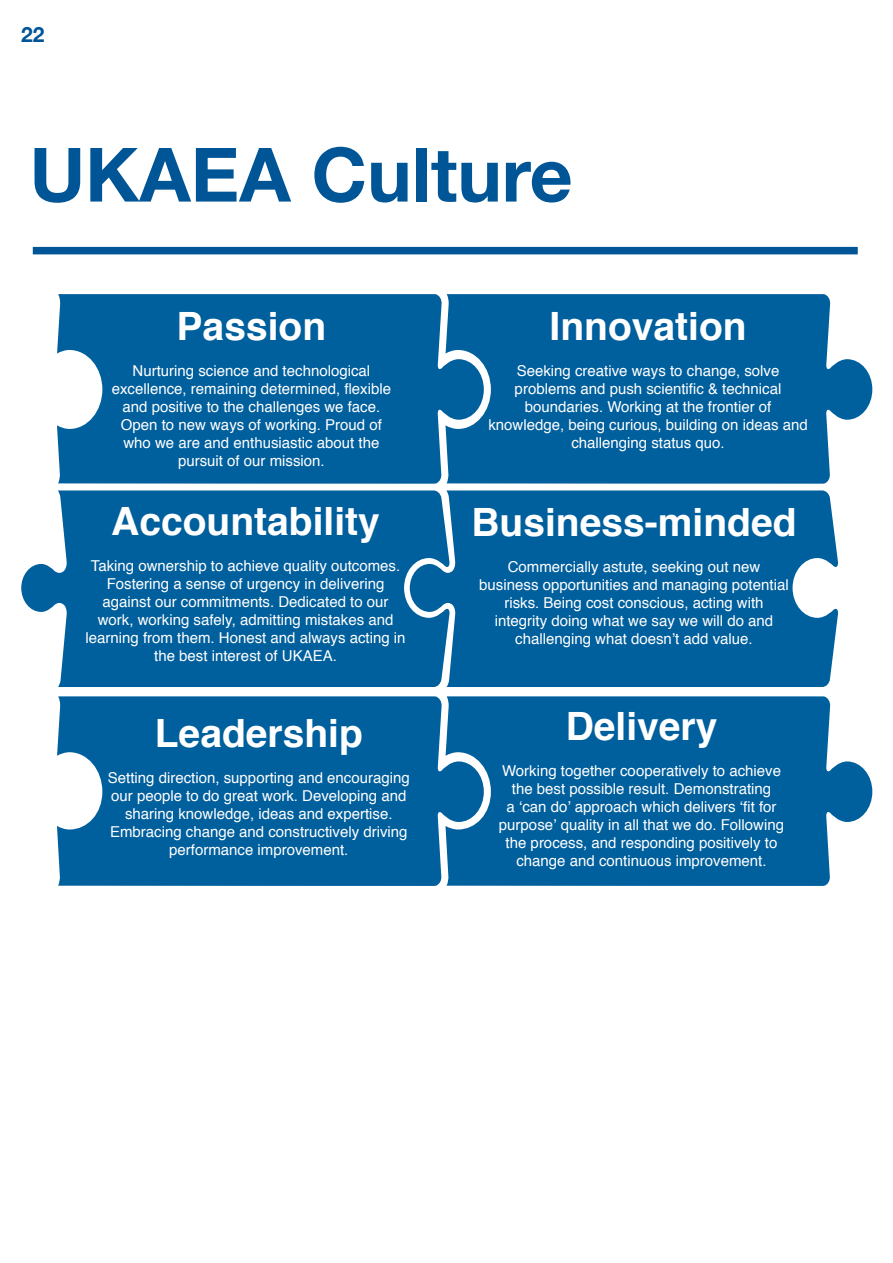
<style>
.page{position:relative;width:893px;height:1263px;background:#fff}
.page>*{position:absolute;margin:0;border:0;box-sizing:border-box;transform-origin:0 0}
.t1{font:700 75px "Helvetica Neue";color:#005596}
.t2{font:700 39px "Helvetica";color:#fff}
.t3{font:700 21px "Helvetica Neue";color:#005596}
.t4{font:15px/18px "Helvetica";color:#fff;text-align:center}
</style>
<div class="page">
<div style="left:33px;top:247px;width:825px;height:7px;background:#005596"></div>
<div style="left:57px;top:696px;width:388px;height:190px;background:#005f9d"></div>
<svg style="left:21px;top:490px;width:389px;height:197px;background:#176da6"></svg>
<div style="left:57px;top:294px;width:388px;height:190px;background:#005f9d"></div>
<svg style="left:445px;top:696px;width:427px;height:190px;background:#176da6"></svg>
<div style="left:410px;top:490px;width:428px;height:197px;background:#005f9d"></div>
<svg style="left:445px;top:294px;width:427px;height:190px;background:#176ea6"></svg>
<h3 class="t3" style="left:21px;top:18px;width:25px">22</h3>
<h1 class="t1" style="left:30px;top:116px;width:545px">UKAEA Culture</h1>
<h2 class="t2" style="left:177px;top:295px;width:151px">Passion</h2>
<p class="t4" style="left:112px;top:362px;width:281px">Nurturing science and technological excellence, remaining determined, flexible and positive to the challenges we face.<br>Open to new ways of working. Proud of who we are and enthusiastic about the pursuit of our mission.</p>
<h2 class="t2" style="left:111px;top:490px;width:270px">Accountability</h2>
<p class="t4" style="left:85px;top:557px;width:322px">Taking ownership to achieve quality outcomes.<br>Fostering a sense of urgency in delivering against our commitments. Dedicated to our work, working safely, admitting mistakes and learning from them. Honest and always acting in the best interest of UKAEA.</p>
<h2 class="t2" style="left:155px;top:702px;width:210px">Leadership</h2>
<p class="t4" style="left:108px;top:769px;width:303px">Setting direction, supporting and encouraging our people to do great work. Developing and sharing knowledge, ideas and expertise.<br>Embracing change and constructively driving performance improvement.</p>
<h2 class="t2" style="left:549px;top:295px;width:199px">Innovation</h2>
<p class="t4" style="left:488px;top:362px;width:321px">Seeking creative ways to change, solve problems and push scientific &amp; technical boundaries. Working at the frontier of knowledge, being curious, building on ideas and challenging status quo.</p>
<h2 class="t2" style="left:471px;top:491px;width:327px">Business-minded</h2>
<p class="t4" style="left:479px;top:559px;width:311px">Commercially astute, seeking out new business opportunities and managing potential risks. Being cost conscious, acting with integrity doing what we say we will do and challenging what doesn’t add value.</p>
<h2 class="t2" style="left:566px;top:695px;width:153px">Delivery</h2>
<p class="t4" style="left:499px;top:762px;width:287px">Working together cooperatively to achieve the best possible result. Demonstrating<br>a ‘can do’ approach which delivers ‘fit for purpose’ quality in all that we do. Following the process, and responding positively to change and continuous improvement.</p>
</div>
